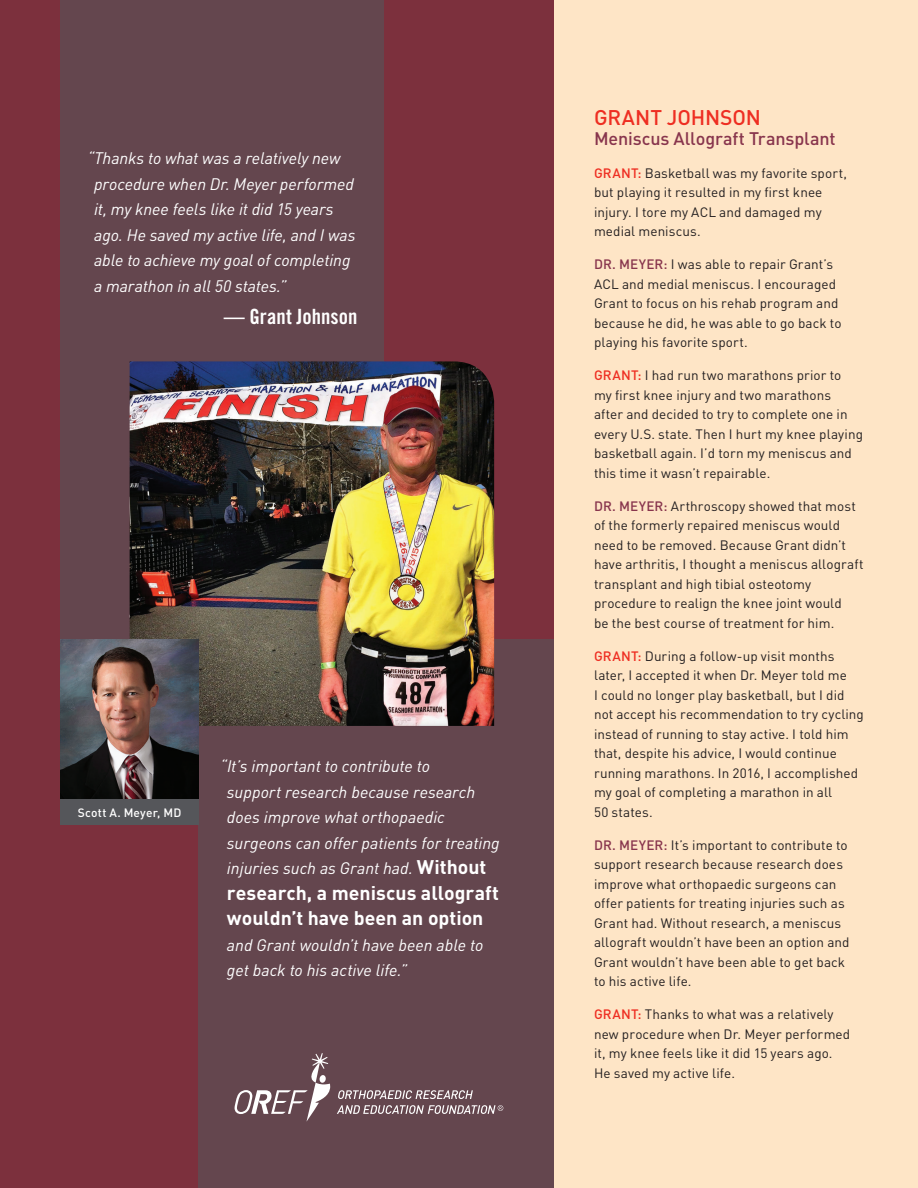
<style>
.page{position:relative;width:918px;height:1188px;background:#fff}
.page>*{position:absolute;margin:0;border:0;box-sizing:border-box;transform-origin:0 0}
.Recipient{font:21px "Trade Gothic Bold Cond Twenty";color:#fff}
.t1{font:500 21px "DIN";letter-spacing:-.005em;color:#ee2e22}
.t2{font:700 19.5px/25.5px "DIN";color:#fff}
.t3{font:500 18px "DIN";letter-spacing:-.005em;color:#88354d}
.t4{font:italic 16.5px/25.5px "DIN";letter-spacing:-.005em;color:#fff}
.t5{font:13.5px/19.5px "DIN";letter-spacing:.005em;color:#231f20}
.Recipient-2{font:500 12px "DIN";letter-spacing:.015em;color:#fff}
.s1{font-weight:700;font-style:normal;font-size:19.5px}
.s2{font-weight:500;color:#ee2e22}
.s3{font-weight:500;color:#88354d}
</style>
<div class="page">
<div style="left:554px;top:0;width:364px;height:1188px;background:#fee5c6"></div>
<div style="left:0;top:0;width:554px;height:1188px;background:#7c303d"></div>
<div style="left:198px;top:639px;width:356px;height:549px;background:#64464e"></div>
<div style="left:60px;top:0;width:324px;height:720px;background:#64464e"></div>
<img style="left:130px;top:361px;width:364px;height:365px">
<img style="left:60px;top:639px;width:139px;height:160px">
<div style="left:60px;top:799px;width:139px;height:26px;background:#55565a"></div>
<svg style="left:338px;top:1090px;width:135px;height:9px"></svg>
<svg style="left:234px;top:1053px;width:96px;height:69px"></svg>
<svg style="left:337px;top:1105px;width:166px;height:9px"></svg>
<p class="t4" style="left:94px;top:145px;width:263px;text-indent:-7px">“Thanks to what was a relatively new procedure when Dr. Meyer performed it, my knee feels like it did 15 years ago. He saved my active life, and I was able to achieve my goal of completing a marathon in all 50 states.”</p>
<p class="Recipient" style="left:224px;top:304px;width:135px">— Grant Johnson</p>
<p class="Recipient-2" style="left:78px;top:805px;width:105px">Scott A. Meyer, MD</p>
<p class="t4" style="left:227px;top:753px;width:274px;text-indent:-7px">“It’s important to contribute to<br>support research because research does improve what orthopaedic surgeons can offer patients for treating injuries such as Grant had. <span class="s1">Without</span></p>
<p class="t2" style="left:227px;top:879px;width:274px">research, a meniscus allograft wouldn’t have been an option</p>
<p class="t4" style="left:227px;top:932px;width:258px">and Grant wouldn’t have been able to get back to his active life.”</p>
<p class="t1" style="left:594px;top:104px;width:169px">GRANT JOHNSON</p>
<p class="t3" style="left:594px;top:127px;width:243px">Meniscus Allograft Transplant</p>
<p class="t5" style="left:594px;top:163px;width:254px"><span class="s2">GRANT:</span> Basketball was my favorite sport, but playing it resulted in my first knee injury. I tore my ACL and damaged my medial meniscus.</p>
<p class="t5" style="left:594px;top:254px;width:249px"><span class="s3">DR. MEYER:</span> I was able to repair Grant’s ACL and medial meniscus. I encouraged Grant to focus on his rehab program and because he did, he was able to go back to playing his favorite sport.</p>
<p class="t5" style="left:594px;top:365px;width:271px"><span class="s2">GRANT:</span> I had run two marathons prior to<br>my first knee injury and two marathons after and decided to try to complete one in every U.S. state. Then I hurt my knee playing basketball again. I’d torn my meniscus and this time it wasn’t repairable.</p>
<p class="t5" style="left:594px;top:496px;width:271px"><span class="s3">DR. MEYER:</span> Arthroscopy showed that most of the formerly repaired meniscus would need to be removed. Because Grant didn’t have arthritis, I thought a meniscus allograft transplant and high tibial osteotomy procedure to realign the knee joint would<br>be the best course of treatment for him.</p>
<p class="t5" style="left:594px;top:646px;width:271px"><span class="s2">GRANT:</span> During a follow-up visit months later, I accepted it when Dr. Meyer told me<br>I could no longer play basketball, but I did not accept his recommendation to try cycling instead of running to stay active. I told him that, despite his advice, I would continue running marathons. In 2016, I accomplished my goal of completing a marathon in all<br>50 states.</p>
<p class="t5" style="left:594px;top:835px;width:257px"><span class="s3">DR. MEYER:</span> It’s important to contribute to support research because research does improve what orthopaedic surgeons can offer patients for treating injuries such as Grant had. Without research, a meniscus allograft wouldn’t have been an option and Grant wouldn’t have been able to get back to his active life.</p>
<p class="t5" style="left:594px;top:1004px;width:258px"><span class="s2">GRANT:</span> Thanks to what was a relatively new procedure when Dr. Meyer performed it, my knee feels like it did 15 years ago.<br>He saved my active life.</p>
</div>
